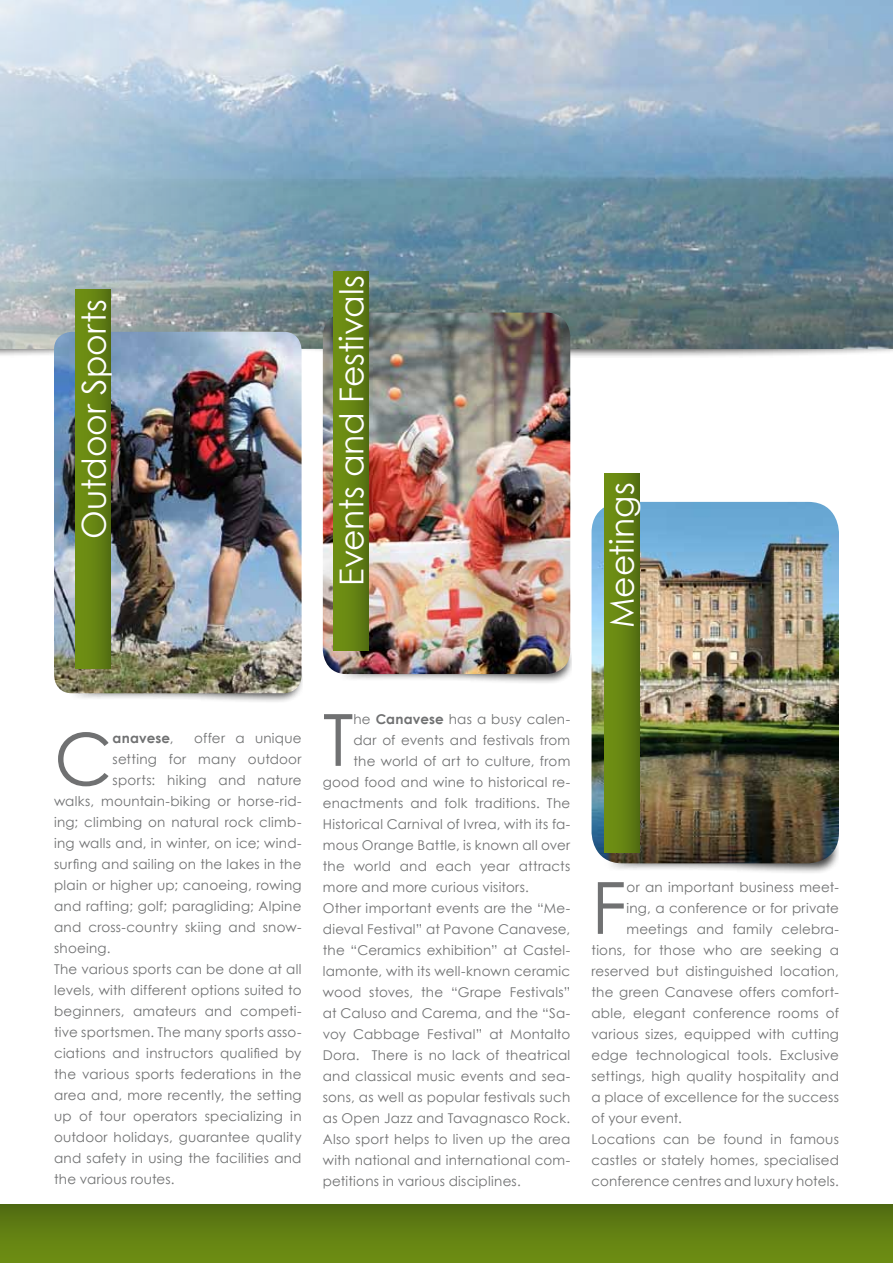
<style>
.page{position:relative;width:893px;height:1263px;background:#fff}
.page>*{position:absolute;margin:0;border:0;box-sizing:border-box;transform-origin:0 0}
.t1{font:72px "Century Gothic";color:#707172}
.t2{font:33px "Century Gothic";color:#fff}
.t3{font:13.5px "Century Gothic";letter-spacing:.015em;color:#707172}
.t4{font:700 13.5px "Century Gothic";letter-spacing:.015em;color:#707172}
.s1{font-weight:400}
.s2{font-weight:700}
</style>
<div class="page">
<div style="left:65px;top:642px;width:237px;height:61px;background:#000;opacity:.75"></div>
<div style="left:334px;top:623px;width:237px;height:61px;background:#000;opacity:.75"></div>
<div style="left:601px;top:813px;width:237px;height:62px;background:#000;opacity:.75"></div>
<div style="left:279px;top:321px;width:614px;height:38px;background:#000;opacity:.75"></div>
<div style="left:0;top:321px;width:188px;height:38px;background:#000;opacity:.75"></div>
<img style="left:0;top:0;width:893px;height:349px">
<img style="left:54px;top:332px;width:248px;height:361px">
<img style="left:323px;top:313px;width:247px;height:361px">
<img style="left:591px;top:502px;width:248px;height:361px">
<svg style="left:76px;top:289px;width:35px;height:379px;background:#648212"></svg>
<svg style="left:334px;top:271px;width:35px;height:379px;background:#648212"></svg>
<svg style="left:604px;top:473px;width:35px;height:379px;background:#648312"></svg>
<div style="left:0;top:1205px;width:893px;height:58px;background:linear-gradient(to bottom,#536d12,#709013)"></div>
<h2 class="t2" style="left:71px;top:538px;width:241px;rotate:-90deg">Outdoor Sports</h2>
<h2 class="t2" style="left:329px;top:586px;width:312px;rotate:-90deg">Events and Festivals</h2>
<h2 class="t2" style="left:599px;top:628px;width:147px;rotate:-90deg">Meetings</h2>
<h1 class="t1" style="left:54px;top:709px;width:60px">C</h1>
<p class="t4" style="left:113px;top:728px;width:62px">anavese<span class="s1">,</span></p>
<p class="t3" style="left:194px;top:729px;width:109px">offer a unique</p>
<p class="t3" style="left:113px;top:750px;width:190px">setting for many outdoor</p>
<p class="t3" style="left:113px;top:771px;width:190px">sports: hiking and nature</p>
<p class="t3" style="left:54px;top:792px;width:249px">walks, mountain-biking or horse-rid-</p>
<p class="t3" style="left:54px;top:813px;width:249px">ing; climbing on natural rock climb-</p>
<p class="t3" style="left:54px;top:834px;width:249px">ing walls and, in winter, on ice; wind-</p>
<p class="t3" style="left:54px;top:855px;width:249px">surfing and sailing on the lakes in the</p>
<p class="t3" style="left:54px;top:876px;width:249px">plain or higher up; canoeing, rowing</p>
<p class="t3" style="left:54px;top:897px;width:249px">and rafting; golf; paragliding; Alpine</p>
<p class="t3" style="left:54px;top:918px;width:249px">and cross-country skiing and snow-</p>
<p class="t3" style="left:54px;top:939px;width:58px">shoeing.</p>
<p class="t3" style="left:54px;top:960px;width:249px">The various sports can be done at all</p>
<p class="t3" style="left:54px;top:981px;width:249px">levels, with different options suited to</p>
<p class="t3" style="left:54px;top:1002px;width:249px">beginners, amateurs and competi-</p>
<p class="t3" style="left:54px;top:1023px;width:249px">tive sportsmen. The many sports asso-</p>
<p class="t3" style="left:54px;top:1044px;width:249px">ciations and instructors qualified by</p>
<p class="t3" style="left:54px;top:1065px;width:249px">the various sports federations in the</p>
<p class="t3" style="left:54px;top:1086px;width:249px">area and, more recently, the setting</p>
<p class="t3" style="left:54px;top:1107px;width:249px">up of tour operators specializing in</p>
<p class="t3" style="left:54px;top:1128px;width:249px">outdoor holidays, guarantee quality</p>
<p class="t3" style="left:54px;top:1149px;width:249px">and safety in using the facilities and</p>
<p class="t3" style="left:54px;top:1170px;width:122px">the various routes.</p>
<h1 class="t1" style="left:323px;top:689px;width:32px">T</h1>
<p class="t3" style="left:353px;top:709px;width:218px">he <span class="s2">Canavese</span> has a busy calen-</p>
<p class="t3" style="left:353px;top:730px;width:218px">dar of events and festivals from</p>
<p class="t3" style="left:353px;top:751px;width:218px">the world of art to culture, from</p>
<p class="t3" style="left:323px;top:772px;width:249px">good food and wine to historical re-</p>
<p class="t3" style="left:323px;top:793px;width:249px">enactments and folk traditions. The</p>
<p class="t3" style="left:323px;top:814px;width:249px">Historical Carnival of Ivrea, with its fa-</p>
<p class="t3" style="left:323px;top:835px;width:249px">mous Orange Battle, is known all over</p>
<p class="t3" style="left:323px;top:856px;width:249px">the world and each year attracts</p>
<p class="t3" style="left:323px;top:877px;width:208px">more and more curious visitors.</p>
<p class="t3" style="left:323px;top:898px;width:249px">Other important events are the “Me-</p>
<p class="t3" style="left:323px;top:920px;width:249px">dieval Festival” at Pavone Canavese,</p>
<p class="t3" style="left:323px;top:941px;width:249px">the “Ceramics exhibition” at Castel-</p>
<p class="t3" style="left:323px;top:962px;width:249px">lamonte, with its well-known ceramic</p>
<p class="t3" style="left:323px;top:983px;width:249px">wood stoves, the “Grape Festivals”</p>
<p class="t3" style="left:323px;top:1004px;width:249px">at Caluso and Carema, and the “Sa-</p>
<p class="t3" style="left:323px;top:1025px;width:249px">voy Cabbage Festival” at Montalto</p>
<p class="t3" style="left:323px;top:1046px;width:249px">Dora. There is no lack of theatrical</p>
<p class="t3" style="left:323px;top:1067px;width:249px">and classical music events and sea-</p>
<p class="t3" style="left:323px;top:1088px;width:249px">sons, as well as popular festivals such</p>
<p class="t3" style="left:323px;top:1109px;width:249px">as Open Jazz and Tavagnasco Rock.</p>
<p class="t3" style="left:323px;top:1130px;width:249px">Also sport helps to liven up the area</p>
<p class="t3" style="left:323px;top:1151px;width:249px">with national and international com-</p>
<p class="t3" style="left:323px;top:1172px;width:199px">petitions in various disciplines.</p>
<h1 class="t1" style="left:591px;top:857px;width:36px">F</h1>
<p class="t3" style="left:626px;top:877px;width:214px">or an important business meet-</p>
<p class="t3" style="left:626px;top:898px;width:214px">ing, a conference or for private</p>
<p class="t3" style="left:626px;top:919px;width:214px">meetings and family celebra-</p>
<p class="t3" style="left:591px;top:940px;width:249px">tions, for those who are seeking a</p>
<p class="t3" style="left:591px;top:961px;width:249px">reserved but distinguished location,</p>
<p class="t3" style="left:591px;top:982px;width:249px">the green Canavese offers comfort-</p>
<p class="t3" style="left:591px;top:1003px;width:249px">able, elegant conference rooms of</p>
<p class="t3" style="left:591px;top:1024px;width:249px">various sizes, equipped with cutting</p>
<p class="t3" style="left:591px;top:1045px;width:249px">edge technological tools. Exclusive</p>
<p class="t3" style="left:591px;top:1066px;width:249px">settings, high quality hospitality and</p>
<p class="t3" style="left:591px;top:1088px;width:249px">a place of excellence for the success</p>
<p class="t3" style="left:591px;top:1109px;width:92px">of your event.</p>
<p class="t3" style="left:591px;top:1130px;width:249px">Locations can be found in famous</p>
<p class="t3" style="left:591px;top:1151px;width:249px">castles or stately homes, specialised</p>
<p class="t3" style="left:591px;top:1172px;width:249px">conference centres and luxury hotels.</p>
</div>
